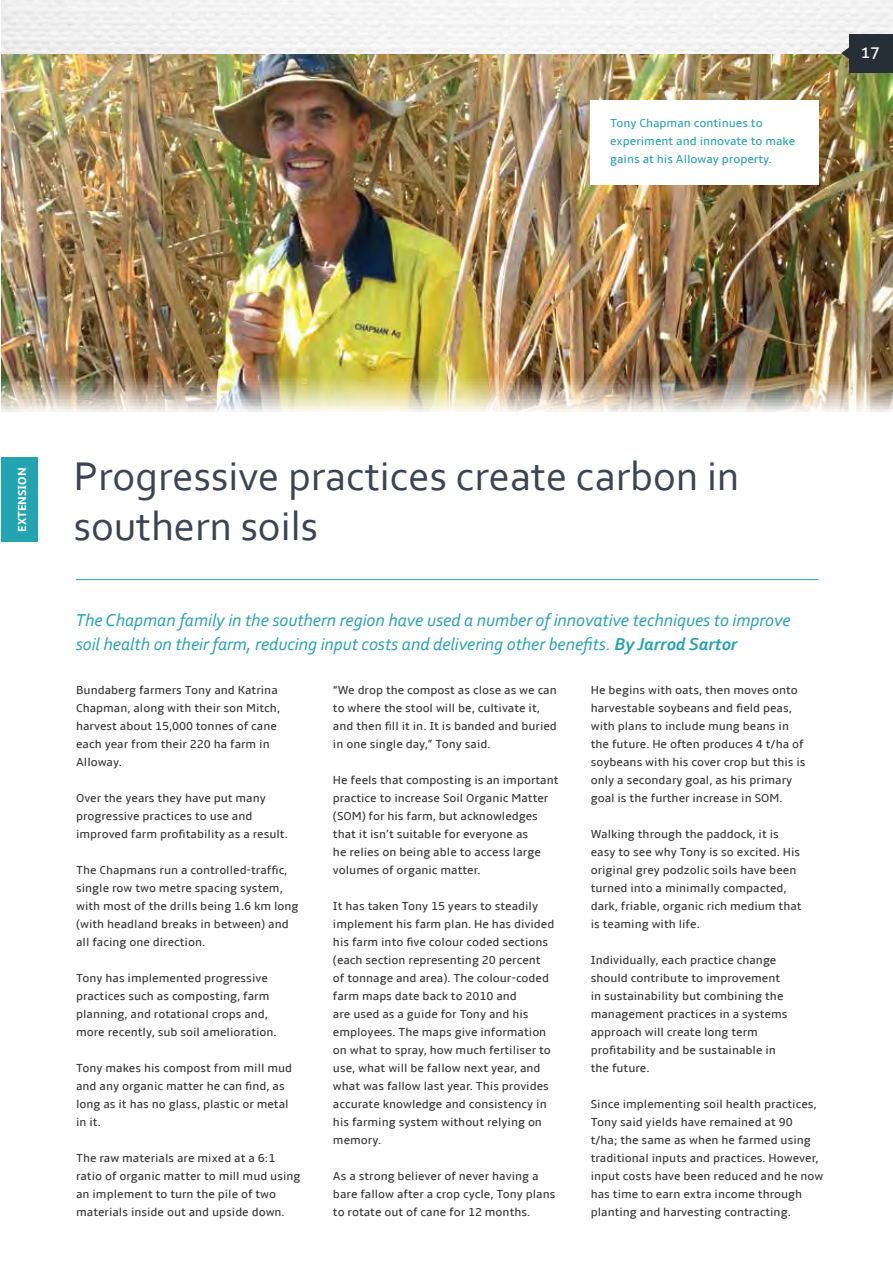
<style>
.page{position:relative;width:893px;height:1263px;background:#fff}
.page>*{position:absolute;margin:0;border:0;box-sizing:border-box;transform-origin:0 0}
.t1{font:42px/50.4px "Corbel";color:#3b4452}
.t2{font:italic 18px/24px "Corbel";color:#24a3b1}
.t3{font:16.5px "Aller";color:#fff}
.t4{font:12px/18px "Amble";color:#333334}
.t5{font:12px/18px "Amble";color:#24a3b1}
.t6{font:700 12px "Amble";color:#fff}
.s1{font-weight:700}
</style>
<div class="page">
<img style="left:1px;top:0;width:892px;height:411px">
<svg style="left:841px;top:46px;width:8px;height:14px"></svg>
<div style="left:849px;top:34px;width:44px;height:39px;background:#262f38"></div>
<div style="left:591px;top:100px;width:228px;height:84px;background:#fff"></div>
<div style="left:1px;top:457px;width:37px;height:85px;background:#24a3b1"></div>
<hr style="left:76px;top:579px;width:743px;height:1px;background:#24a3b1">
<p class="t5" style="left:610px;top:114px;width:187px">Tony Chapman continues to experiment and innovate to make gains at his Alloway property.</p>
<h3 class="t3" style="left:860px;top:42px;width:21px">17</h3>
<p class="t6" style="left:15px;top:531px;width:65px;rotate:-90deg">EXTENSION</p>
<h1 class="t1" style="left:74px;top:450px;width:667px">Progressive practices create carbon in southern soils</h1>
<h2 class="t2" style="left:76px;top:608px;width:716px">The Chapman family in the southern region have used a number of innovative techniques to improve soil health on their farm, reducing input costs and delivering other benefits. <span class="s1">By Jarrod Sartor</span></h2>
<p class="t4" style="left:76px;top:681px;width:205px">Bundaberg farmers Tony and Katrina<br>Chapman, along with their son Mitch, harvest about 15,000 tonnes of cane each year from their 220 ha farm in<br>Alloway.</p>
<p class="t4" style="left:76px;top:789px;width:213px">Over the years they have put many progressive practices to use and improved farm profitability as a result.</p>
<p class="t4" style="left:76px;top:861px;width:224px">The Chapmans run a controlled-traffic, single row two metre spacing system, with most of the drills being 1.6 km long (with headland breaks in between) and all facing one direction.</p>
<p class="t4" style="left:76px;top:969px;width:202px">Tony has implemented progressive practices such as composting, farm planning, and rotational crops and, more recently, sub soil amelioration.</p>
<p class="t4" style="left:76px;top:1059px;width:218px">Tony makes his compost from mill mud and any organic matter he can find, as long as it has no glass, plastic or metal in it.</p>
<p class="t4" style="left:76px;top:1149px;width:226px">The raw materials are mixed at a 6:1 ratio of organic matter to mill mud using an implement to turn the pile of two materials inside out and upside down.</p>
<p class="t4" style="left:333px;top:681px;width:225px">“We drop the compost as close as we can to where the stool will be, cultivate it, and then fill it in. It is banded and buried in one single day,” Tony said.</p>
<p class="t4" style="left:333px;top:771px;width:227px">He feels that composting is an important practice to increase Soil Organic Matter (SOM) for his farm, but acknowledges that it isn’t suitable for everyone as<br>he relies on being able to access large volumes of organic matter.</p>
<p class="t4" style="left:333px;top:897px;width:223px">It has taken Tony 15 years to steadily implement his farm plan. He has divided his farm into five colour coded sections (each section representing 20 percent of tonnage and area). The colour-coded farm maps date back to 2010 and<br>are used as a guide for Tony and his employees. The maps give information on what to spray, how much fertiliser to use, what will be fallow next year, and what was fallow last year. This provides accurate knowledge and consistency in his farming system without relying on memory.</p>
<p class="t4" style="left:333px;top:1167px;width:224px">As a strong believer of never having a bare fallow after a crop cycle, Tony plans to rotate out of cane for 12 months.</p>
<p class="t4" style="left:591px;top:681px;width:216px">He begins with oats, then moves onto harvestable soybeans and field peas, with plans to include mung beans in the future. He often produces 4 t/ha of soybeans with his cover crop but this is only a secondary goal, as his primary goal is the further increase in SOM.</p>
<p class="t4" style="left:591px;top:825px;width:212px">Walking through the paddock, it is easy to see why Tony is so excited. His original grey podzolic soils have been turned into a minimally compacted, dark, friable, organic rich medium that is teaming with life.</p>
<p class="t4" style="left:591px;top:951px;width:198px">Individually, each practice change should contribute to improvement in sustainability but combining the management practices in a systems approach will create long term profitability and be sustainable in the future.</p>
<p class="t4" style="left:591px;top:1095px;width:234px">Since implementing soil health practices, Tony said yields have remained at 90<br>t/ha; the same as when he farmed using traditional inputs and practices. However, input costs have been reduced and he now has time to earn extra income through planting and harvesting contracting.</p>
</div>
